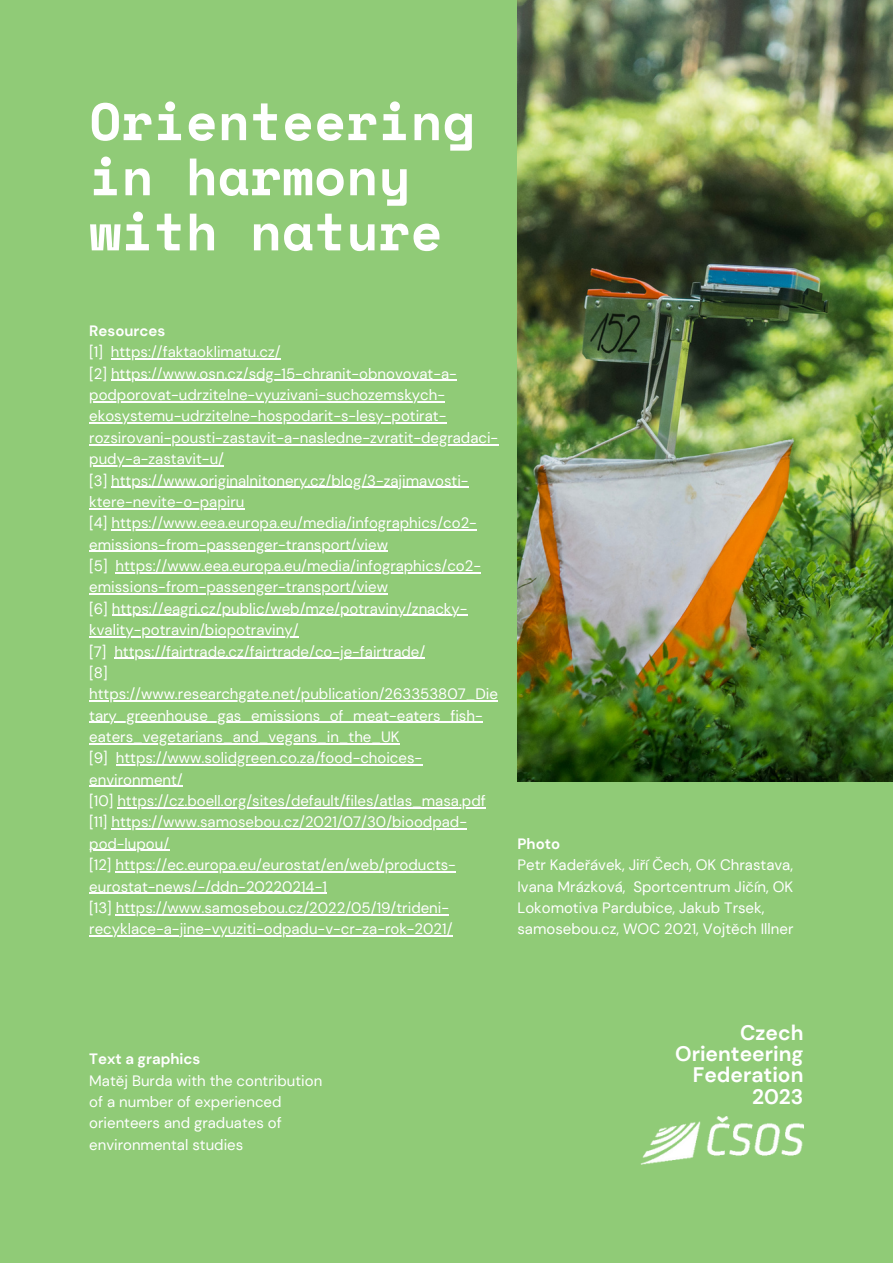
<style>
.page{position:relative;width:893px;height:1264px;background:#fff}
.page>*{position:absolute;margin:0;border:0;box-sizing:border-box;transform-origin:0 0}
.t1{font:700 52.5px/55.1px "Space Mono";color:#fff}
.t2{font:700 21px/21.3px "DM Sans";color:#fff;text-align:right}
.t3{font:15px/21.3px "DM Sans";color:#fff}
.t4{font:700 15px "DM Sans";color:#fff}
</style>
<div class="page">
<div style="left:0;top:0;width:892px;height:1262px;background:#90cb77"></div>
<img style="left:517px;top:0;width:375px;height:781px">
<img style="left:640px;top:1116px;width:163px;height:48px">
<hr style="left:111px;top:358px;width:169px;height:1px;background:#fff">
<hr style="left:111px;top:380px;width:346px;height:1px;background:#fff">
<hr style="left:89px;top:401px;width:356px;height:1px;background:#fff">
<hr style="left:89px;top:422px;width:357px;height:1px;background:#fff">
<hr style="left:89px;top:444px;width:409px;height:1px;background:#fff">
<hr style="left:89px;top:465px;width:135px;height:1px;background:#fff">
<hr style="left:111px;top:486px;width:357px;height:2px;background:#fff">
<hr style="left:89px;top:508px;width:155px;height:1px;background:#fff">
<hr style="left:111px;top:529px;width:366px;height:1px;background:#fff">
<hr style="left:89px;top:551px;width:299px;height:1px;background:#fff">
<hr style="left:116px;top:572px;width:365px;height:1px;background:#fff">
<hr style="left:89px;top:593px;width:299px;height:1px;background:#fff">
<hr style="left:112px;top:615px;width:355px;height:1px;background:#fff">
<hr style="left:89px;top:636px;width:209px;height:1px;background:#fff">
<hr style="left:114px;top:657px;width:311px;height:1px;background:#fff">
<hr style="left:89px;top:700px;width:408px;height:1px;background:#fff">
<hr style="left:89px;top:721px;width:393px;height:1px;background:#fff">
<hr style="left:89px;top:743px;width:310px;height:1px;background:#fff">
<hr style="left:116px;top:764px;width:306px;height:1px;background:#fff">
<hr style="left:89px;top:785px;width:94px;height:2px;background:#fff">
<hr style="left:117px;top:807px;width:368px;height:1px;background:#fff">
<hr style="left:111px;top:828px;width:356px;height:1px;background:#fff">
<hr style="left:89px;top:850px;width:80px;height:1px;background:#fff">
<hr style="left:115px;top:871px;width:341px;height:1px;background:#fff">
<hr style="left:89px;top:892px;width:238px;height:1px;background:#fff">
<hr style="left:116px;top:914px;width:333px;height:1px;background:#fff">
<hr style="left:89px;top:935px;width:363px;height:1px;background:#fff">
<h1 class="t1" style="left:89px;top:93px;width:387px">Orienteering in harmony with nature</h1>
<p class="t4" style="left:89px;top:321px;width:78px">Resources</p>
<p class="t3" style="left:89px;top:341px;width:410px">[1] https://faktaoklimatu.cz/<br>[2] https://www.osn.cz/sdg-15-chranit-obnovovat-a&shy;podporovat-udrzitelne-vyuzivani-suchozemskych&shy;ekosystemu-udrzitelne-hospodarit-s-lesy-potirat&shy;rozsirovani-pousti-zastavit-a-nasledne-zvratit-degradaci&shy;pudy-a-zastavit-u/<br>[3] https://www.originalnitonery.cz/blog/3-zajimavosti&shy;ktere-nevite-o-papiru<br>[4] https://www.eea.europa.eu/media/infographics/co2- emissions-from-passenger-transport/view<br>[5] https://www.eea.europa.eu/media/infographics/co2- emissions-from-passenger-transport/view<br>[6] https://eagri.cz/public/web/mze/potraviny/znacky&shy;kvality-potravin/biopotraviny/<br>[7] https://fairtrade.cz/fairtrade/co-je-fairtrade/<br>[8] https://www.researchgate.net/publication/263353807_Die tary_greenhouse_gas_emissions_of_meat-eaters_fish&shy;eaters_vegetarians_and_vegans_in_the_UK<br>[9] https://www.solidgreen.co.za/food-choices&shy;environment/<br>[10] https://cz.boell.org/sites/default/files/atlas_masa.pdf [11] https://www.samosebou.cz/2021/07/30/bioodpad&shy;pod-lupou/<br>[12] https://ec.europa.eu/eurostat/en/web/products&shy;eurostat-news/-/ddn-20220214-1<br>[13] https://www.samosebou.cz/2022/05/19/trideni&shy;recyklace-a-jine-vyuziti-odpadu-v-cr-za-rok-2021/</p>
<p class="t4" style="left:517px;top:834px;width:44px">Photo</p>
<p class="t3" style="left:517px;top:854px;width:277px">Petr Kadeřávek, Jiří Čech, OK Chrastava, Ivana Mrázková, Sportcentrum Jičín, OK Lokomotiva Pardubice, Jakub Trsek, samosebou.cz, WOC 2021, Vojtěch Illner</p>
<p class="t4" style="left:89px;top:1049px;width:113px">Text a graphics</p>
<p class="t3" style="left:89px;top:1069px;width:234px">Matěj Burda with the contribution of a number of experienced orienteers and graduates of environmental studies</p>
<h2 class="t2" style="left:675px;top:1021px;width:130px">Czech<br>Orienteering<br>Federation<br>2023</h2>
</div>
